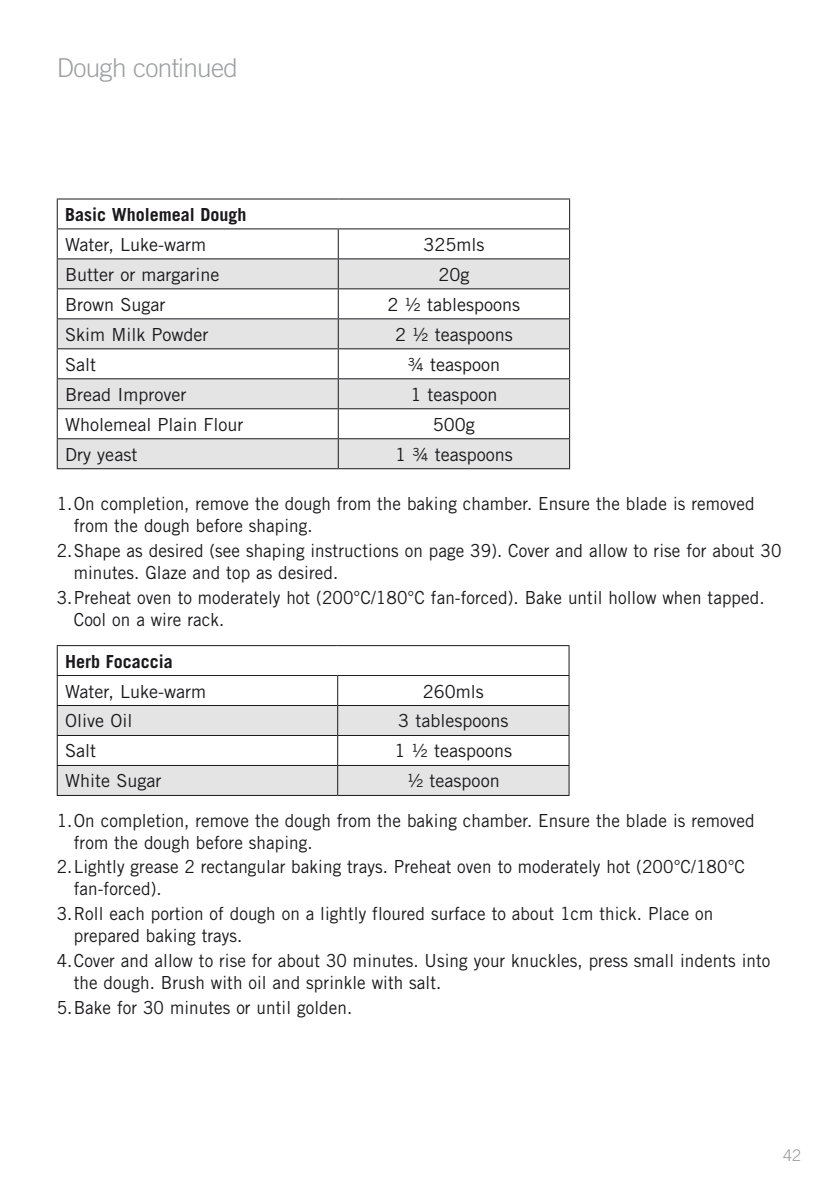
<style>
.page{position:relative;width:840px;height:1191px;background:#fff}
.page>*{position:absolute;margin:0;border:0;box-sizing:border-box;transform-origin:0 0}
.t1{font:300 26px "Trade Gothic";letter-spacing:-.025em;color:#9c9ea0}
.t2{font:18px/22px "Trade Gothic";letter-spacing:.005em;color:#1a181b;scale:.95 1}
.t3{font:18px "Trade Gothic";letter-spacing:.005em;color:#1a181b}
.t4{font:700 18px "Trade Gothic";color:#1a181b}
.t5{font:300 16px "Trade Gothic";color:#99999c}
</style>
<div class="page">
<svg style="left:58px;top:259px;width:510px;height:209px;fill:#e4e4e5"></svg>
<hr style="left:57px;top:198px;width:281px;height:1px;background:#1a181b">
<hr style="left:338px;top:198px;width:231px;height:1px;background:#1a181b">
<hr style="left:57px;top:228px;width:281px;height:1px;background:#1a181b">
<hr style="left:338px;top:228px;width:231px;height:1px;background:#1a181b">
<hr style="left:57px;top:258px;width:281px;height:1px;background:#1a181b">
<hr style="left:338px;top:258px;width:231px;height:1px;background:#1a181b">
<hr style="left:57px;top:288px;width:281px;height:1px;background:#1a181b">
<hr style="left:338px;top:288px;width:231px;height:1px;background:#1a181b">
<hr style="left:57px;top:318px;width:281px;height:1px;background:#1a181b">
<hr style="left:338px;top:318px;width:231px;height:1px;background:#1a181b">
<hr style="left:57px;top:348px;width:281px;height:1px;background:#1a181b">
<hr style="left:338px;top:348px;width:231px;height:1px;background:#1a181b">
<hr style="left:57px;top:378px;width:281px;height:1px;background:#1a181b">
<hr style="left:338px;top:378px;width:231px;height:1px;background:#1a181b">
<hr style="left:57px;top:408px;width:281px;height:1px;background:#1a181b">
<hr style="left:338px;top:408px;width:231px;height:1px;background:#1a181b">
<svg style="left:57px;top:199px;width:1px;height:269px"></svg>
<hr style="left:57px;top:438px;width:281px;height:1px;background:#1a181b">
<hr style="left:57px;top:468px;width:281px;height:1px;background:#1a181b">
<svg style="left:337px;top:229px;width:1px;height:239px"></svg>
<hr style="left:338px;top:438px;width:231px;height:1px;background:#1a181b">
<svg style="left:568px;top:199px;width:1px;height:269px"></svg>
<hr style="left:338px;top:468px;width:231px;height:1px;background:#1a181b">
<svg style="left:58px;top:706px;width:510px;height:89px;fill:#e4e4e5"></svg>
<hr style="left:57px;top:645px;width:280px;height:1px;background:#1a181b">
<hr style="left:337px;top:645px;width:232px;height:1px;background:#1a181b">
<hr style="left:57px;top:675px;width:280px;height:1px;background:#1a181b">
<hr style="left:337px;top:675px;width:232px;height:1px;background:#1a181b">
<hr style="left:57px;top:705px;width:280px;height:1px;background:#1a181b">
<hr style="left:337px;top:705px;width:232px;height:1px;background:#1a181b">
<hr style="left:57px;top:735px;width:280px;height:1px;background:#1a181b">
<hr style="left:337px;top:735px;width:232px;height:1px;background:#1a181b">
<svg style="left:57px;top:646px;width:1px;height:149px"></svg>
<hr style="left:57px;top:765px;width:280px;height:1px;background:#1a181b">
<hr style="left:57px;top:795px;width:280px;height:1px;background:#1a181b">
<svg style="left:337px;top:676px;width:1px;height:119px"></svg>
<hr style="left:337px;top:765px;width:232px;height:1px;background:#1a181b">
<svg style="left:568px;top:646px;width:1px;height:149px"></svg>
<hr style="left:337px;top:795px;width:232px;height:1px;background:#1a181b">
<h1 class="t1" style="left:57px;top:53px;width:182px">Dough continued</h1>
<p class="t4" style="left:65px;top:203px;width:183px">Basic Wholemeal Dough</p>
<p class="t3" style="left:65px;top:234px;width:142px">Water, Luke-warm</p>
<p class="t3" style="left:423px;top:234px;width:62px">325mls</p>
<p class="t3" style="left:65px;top:263px;width:156px">Butter or margarine</p>
<p class="t3" style="left:438px;top:263px;width:32px">20g</p>
<p class="t3" style="left:65px;top:293px;width:102px">Brown Sugar</p>
<p class="t3" style="left:387px;top:293px;width:134px">2 ½ tablespoons</p>
<p class="t3" style="left:65px;top:323px;width:145px">Skim Milk Powder</p>
<p class="t3" style="left:395px;top:323px;width:119px">2 ½ teaspoons</p>
<p class="t3" style="left:65px;top:353px;width:32px">Salt</p>
<p class="t3" style="left:407px;top:353px;width:94px">¾ teaspoon</p>
<p class="t3" style="left:65px;top:383px;width:123px">Bread Improver</p>
<p class="t3" style="left:410px;top:383px;width:89px">1 teaspoon</p>
<p class="t3" style="left:65px;top:413px;width:180px">Wholemeal Plain Flour</p>
<p class="t3" style="left:432px;top:413px;width:43px">500g</p>
<p class="t3" style="left:65px;top:443px;width:74px">Dry yeast</p>
<p class="t3" style="left:395px;top:443px;width:119px">1 ¾ teaspoons</p>
<p class="t2" style="left:74px;top:492px;width:717px;text-indent:-17px">1.On completion, remove the dough from the baking chamber. Ensure the blade is removed from the dough before shaping.</p>
<p class="t2" style="left:74px;top:539px;width:746px;text-indent:-17px">2.Shape as desired (see shaping instructions on page 39). Cover and allow to rise for about 30 minutes. Glaze and top as desired.</p>
<p class="t2" style="left:74px;top:586px;width:728px;text-indent:-17px">3.Preheat oven to moderately hot (200°C/180°C fan-forced). Bake until hollow when tapped.<br>Cool on a wire rack.</p>
<p class="t4" style="left:65px;top:650px;width:109px">Herb Focaccia</p>
<p class="t3" style="left:65px;top:680px;width:142px">Water, Luke-warm</p>
<p class="t3" style="left:422px;top:680px;width:62px">260mls</p>
<p class="t3" style="left:65px;top:710px;width:69px">Olive Oil</p>
<p class="t3" style="left:398px;top:710px;width:112px">3 tablespoons</p>
<p class="t3" style="left:65px;top:740px;width:32px">Salt</p>
<p class="t3" style="left:394px;top:740px;width:119px">1 ½ teaspoons</p>
<p class="t3" style="left:65px;top:770px;width:98px">White Sugar</p>
<p class="t3" style="left:407px;top:770px;width:94px">½ teaspoon</p>
<p class="t2" style="left:74px;top:809px;width:717px;text-indent:-17px">1.On completion, remove the dough from the baking chamber. Ensure the blade is removed from the dough before shaping.</p>
<p class="t2" style="left:74px;top:856px;width:707px;text-indent:-17px">2.Lightly grease 2 rectangular baking trays. Preheat oven to moderately hot (200°C/180°C fan-forced).</p>
<p class="t2" style="left:74px;top:902px;width:674px;text-indent:-17px">3.Roll each portion of dough on a lightly floured surface to about 1cm thick. Place on prepared baking trays.</p>
<p class="t2" style="left:74px;top:949px;width:734px;text-indent:-17px">4.Cover and allow to rise for about 30 minutes. Using your knuckles, press small indents into the dough. Brush with oil and sprinkle with salt.</p>
<p class="t2" style="left:57px;top:996px;width:312px">5.Bake for 30 minutes or until golden.</p>
<p class="t5" style="left:782px;top:1145px;width:19px">42</p>
</div>
